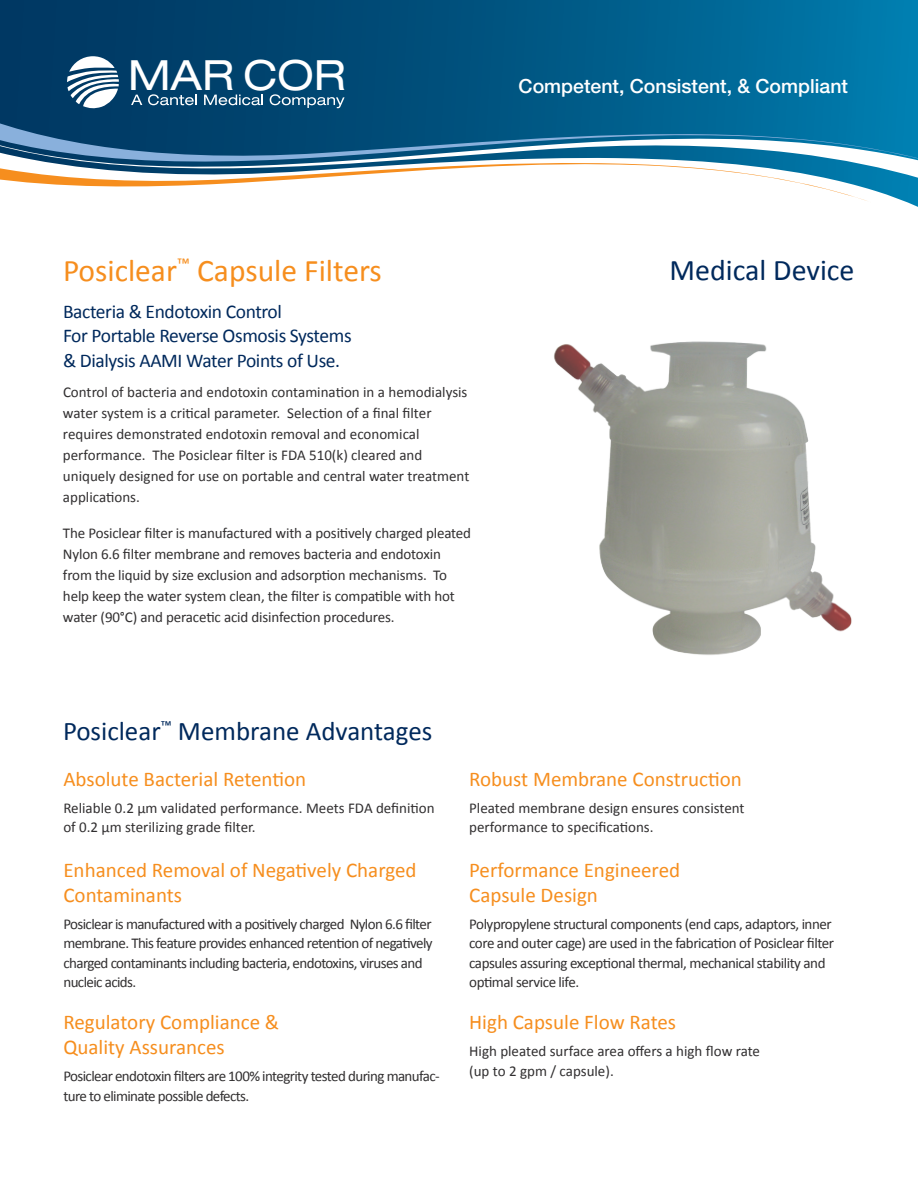
<style>
.page{position:relative;width:918px;height:1188px;background:#fff}
.page>*{position:absolute;margin:0;border:0;box-sizing:border-box;transform-origin:0 0}
.t1{font:expanded 41.7px "Helvetica Neue LT Std";color:#fff}
.t2{font:31.5px "Calibri";color:#f68e1e}
.t3{font:30px "Calibri";color:#00295c}
.t4{font:27px "Calibri";color:#00295c}
.t5{font:21px/25.2px "Calibri";color:#f68e1e}
.t6{font:19.5px/24.8px "Calibri";letter-spacing:-.02em;color:#00295c}
.t7{font:500 19.5px "Helvetica Neue LT Std";color:#fff}
.t8{font:15px/21px "Calibri";letter-spacing:-.01em;color:#312f30}
.t9{font:15px/19.5px "Calibri";letter-spacing:-.04em;color:#312f30}
.t10{font:15px/19.5px "Calibri";letter-spacing:-.03em;color:#312f30}
</style>
<div class="page">
<img style="left:554px;top:341px;width:298px;height:314px">
<svg style="left:0;top:0;width:918px;height:207px;background:#015582"></svg>
<svg style="left:0;top:190px;width:872px;height:17px"></svg>
<svg style="left:0;top:184px;width:918px;height:6px"></svg>
<svg style="left:0;top:61px;width:918px;height:123px;background:#347698"></svg>
<svg style="left:67px;top:56px;width:52px;height:53px"></svg>
<svg style="left:131px;top:95px;width:11px;height:10px"></svg>
<svg style="left:148px;top:94px;width:49px;height:11px"></svg>
<svg style="left:204px;top:95px;width:59px;height:10px"></svg>
<svg style="left:270px;top:94px;width:75px;height:14px"></svg>
<h1 class="t1" style="left:128px;top:49px;width:219px">MAR COR</h1>
<h3 class="t7" style="left:519px;top:74px;width:331px">Competent, Consistent, &amp; Compliant</h3>
<h2 class="t2" style="left:63px;top:251px;width:320px">Posiclear<sup>™</sup> Capsule Filters</h2>
<h3 class="t6" style="left:63px;top:299px;width:290px">Bacteria &amp; Endotoxin Control<br>For Portable Reverse Osmosis Systems &amp; Dialysis AAMI Water Points of Use.</h3>
<p class="t8" style="left:63px;top:382px;width:408px">Control of bacteria and endotoxin contamination in a hemodialysis water system is a critical parameter. Selection of a final filter requires demonstrated endotoxin removal and economical performance. The Posiclear filter is FDA 510(k) cleared and uniquely designed for use on portable and central water treatment applications.</p>
<p class="t8" style="left:63px;top:523px;width:410px">The Posiclear filter is manufactured with a positively charged pleated Nylon 6.6 filter membrane and removes bacteria and endotoxin from the liquid by size exclusion and adsorption mechanisms. To help keep the water system clean, the filter is compatible with hot water (90°C) and peracetic acid disinfection procedures.</p>
<h3 class="t3" style="left:670px;top:251px;width:186px">Medical Device</h3>
<h3 class="t4" style="left:63px;top:713px;width:371px">Posiclear<sup>™</sup> Membrane Advantages</h3>
<h3 class="t5" style="left:63px;top:766px;width:244px">Absolute Bacterial Retention</h3>
<p class="t8" style="left:63px;top:798px;width:373px;line-height:19.5px">Reliable 0.2 μm validated performance. Meets FDA definition of 0.2 μm sterilizing grade filter.</p>
<h3 class="t5" style="left:63px;top:857px;width:355px">Enhanced Removal of Negatively Charged<br>Contaminants</h3>
<p class="t9" style="left:63px;top:914px;width:371px">Posiclear is manufactured with a positively charged Nylon 6.6 filter membrane. This feature provides enhanced retention of negatively charged contaminants including bacteria, endotoxins, viruses and nucleic acids.</p>
<h3 class="t5" style="left:63px;top:1010px;width:217px">Regulatory Compliance &amp;<br>Quality Assurances</h3>
<p class="t9" style="left:63px;top:1067px;width:378px">Posiclear endotoxin filters are 100% integrity tested during manufac&shy;ture to eliminate possible defects.</p>
<h3 class="t5" style="left:469px;top:766px;width:274px">Robust Membrane Construction</h3>
<p class="t8" style="left:469px;top:798px;width:277px;line-height:19.5px">Pleated membrane design ensures consistent performance to specifications.</p>
<h3 class="t5" style="left:469px;top:857px;width:212px">Performance Engineered<br>Capsule Design</h3>
<p class="t10" style="left:469px;top:914px;width:366px">Polypropylene structural components (end caps, adaptors, inner core and outer cage) are used in the fabrication of Posiclear filter capsules assuring exceptional thermal, mechanical stability and optimal service life.</p>
<h3 class="t5" style="left:469px;top:1010px;width:208px">High Capsule Flow Rates</h3>
<p class="t8" style="left:469px;top:1041px;width:292px;line-height:19.5px">High pleated surface area offers a high flow rate (up to 2 gpm / capsule).</p>
</div>
